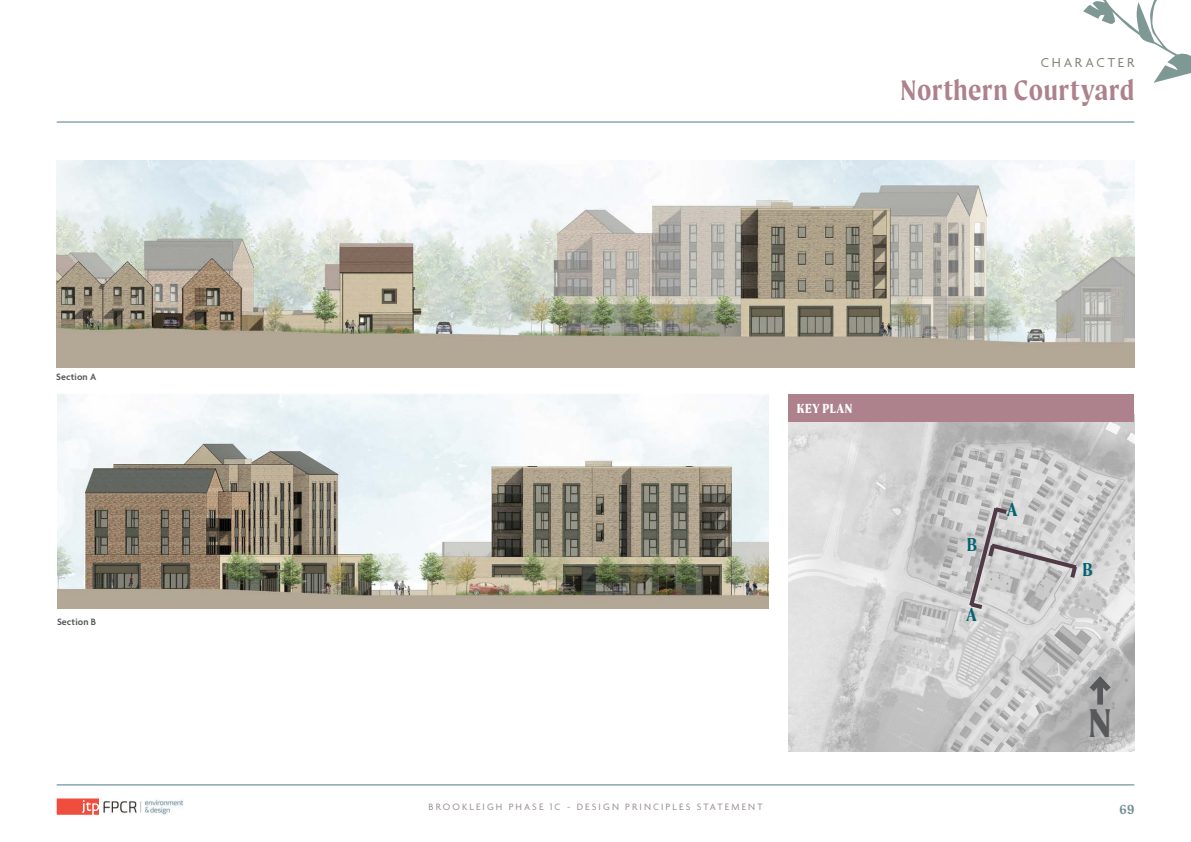
<style>
.page{position:relative;width:1191px;height:842px;background:#fff}
.page>*{position:absolute;margin:0;border:0;box-sizing:border-box;transform-origin:0 0}
.t1{font:700 42.8px "Moret";color:#57585a}
.t2{font:600 30px "Moret";letter-spacing:.02em;color:#ad828c}
.t3{font:600 20px "Moret";color:#006372}
.t4{font:14px "Agenda";letter-spacing:.2em;color:#7f8575}
.t5{font:700 14px "Moret";letter-spacing:.04em;color:#fff}
.t6{font:600 14px "Moret";color:#708c98}
.t7{font:10px "Agenda";letter-spacing:.21em;color:#998f91}
.t8{font:600 10px "Agenda";letter-spacing:.005em;color:#57585a}
</style>
<div class="page">
<hr style="left:57px;top:785px;width:1077px;height:1px;background:#527986">
<hr style="left:57px;top:122px;width:1077px;height:1px;background:#527986">
<svg style="left:1083px;top:0;width:108px;height:123px"></svg>
<svg style="left:57px;top:798px;width:42px;height:17px"></svg>
<img style="left:102px;top:798px;width:82px;height:17px">
<img style="left:788px;top:422px;width:346px;height:329px">
<div style="left:1097px;top:680px;width:6px;height:25px;background:#57585a"></div>
<svg style="left:1083px;top:672px;width:33px;height:25px"></svg>
<div style="left:788px;top:394px;width:346px;height:28px;background:#ad828c"></div>
<img style="left:56px;top:160px;width:1078px;height:207px">
<img style="left:57px;top:394px;width:711px;height:214px">
<svg style="left:966px;top:503px;width:114px;height:109px;background:#c2c1c2"></svg>
<p class="t8" style="left:56px;top:370px;width:42px">Section A</p>
<p class="t8" style="left:57px;top:615px;width:41px">Section B</p>
<p class="t4" style="left:1040px;top:54px;width:95px">CHARACTER</p>
<p class="t2" style="left:900px;top:73px;width:235px">Northern Courtyard</p>
<p class="t5" style="left:797px;top:400px;width:57px">KEY PLAN</p>
<p class="t3" style="left:967px;top:533px;width:12px">B</p>
<p class="t3" style="left:966px;top:603px;width:12px">A</p>
<p class="t3" style="left:1007px;top:498px;width:12px">A</p>
<p class="t3" style="left:1082px;top:558px;width:12px">B</p>
<p class="t1" style="left:1088px;top:698px;width:25px">N</p>
<p class="t7" style="left:428px;top:801px;width:335px">BROOKLEIGH PHASE 1C - DESIGN PRINCIPLES STATEMENT</p>
<h3 class="t6" style="left:1119px;top:801px;width:16px">69</h3>
</div>
